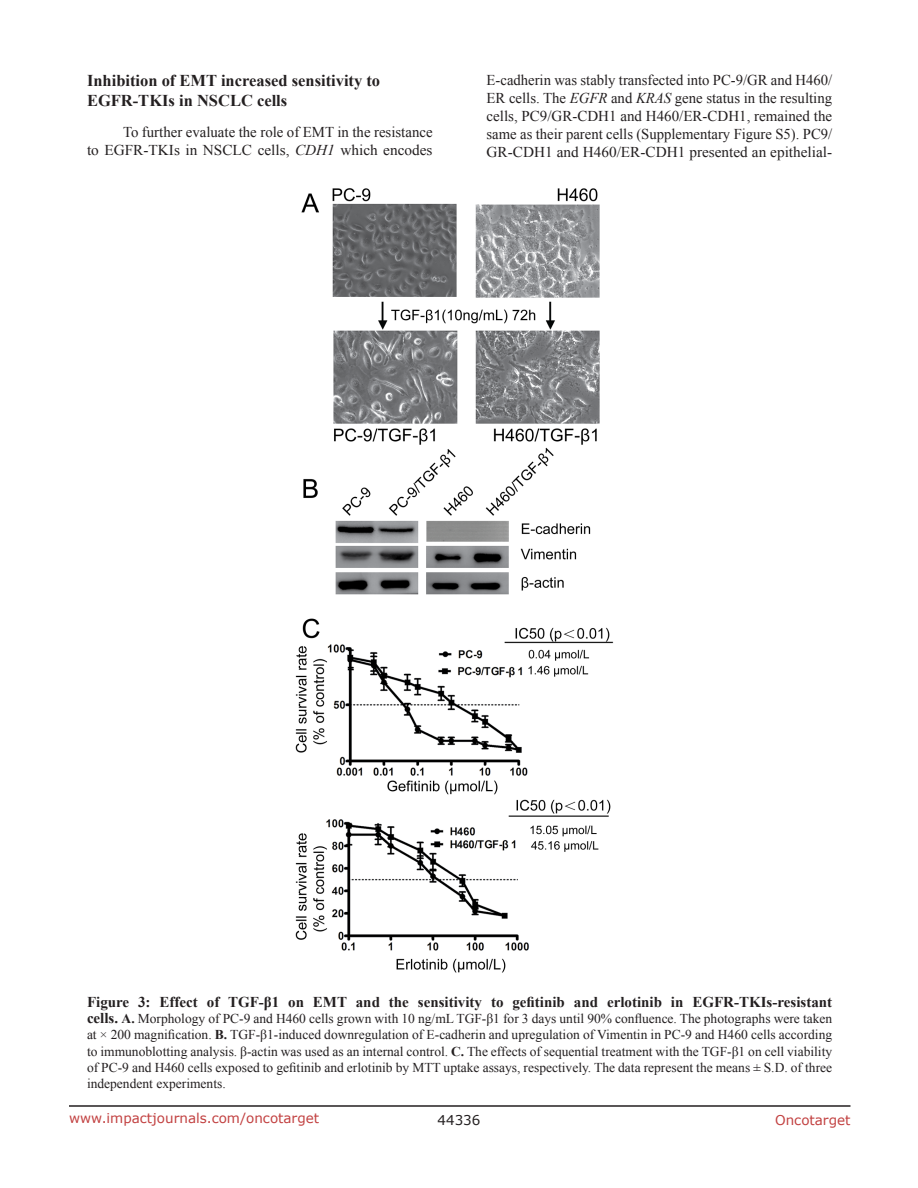
<style>
.page{position:relative;width:918px;height:1188px;background:#fff}
.page>*{position:absolute;margin:0;border:0;box-sizing:border-box;transform-origin:0 0}
.SubHeading{font:700 16.5px/19.8px "Times New Roman";color:#231f20}
.BodyText{font:15px/18px "Times New Roman";color:#231f20;text-align:right}
.FigureText{font:700 15px "Times New Roman";color:#231f20}
.FigureText-2{font:13.5px/16.2px "Times New Roman";color:#231f20;text-align:justify}
.t1{font:13.5px "Verdana";color:#c24141}
.t2{font:13.5px "Verdana";color:#231f20}
.s1{font-style:italic}
.s2{font-weight:700;font-size:15px}
.s3{font-weight:700}
</style>
<div class="page">
<hr style="left:69px;top:1105px;width:781px;height:2px;background:#231f20">
<img style="left:295px;top:188px;width:319px;height:785px">
<p class="SubHeading" style="left:87px;top:70px;width:295px">Inhibition of EMT increased sensitivity to<br>EGFR-TKIs in NSCLC cells</p>
<p class="BodyText" style="left:87px;top:123px;width:347px">To further evaluate the role of EMT in the resistance<br>to EGFR-TKIs in NSCLC cells, <span class="s1">CDH1</span> which encodes</p>
<p class="BodyText" style="left:487px;top:71px;width:347px;text-align:justify">E-cadherin was stably transfected into PC-9/GR and H460/ ER cells. The <span class="s1">EGFR</span> and <span class="s1">KRAS</span> gene status in the resulting cells, PC9/GR-CDH1 and H460/ER-CDH1, remained the same as their parent cells (Supplementary Figure S5). PC9/ GR-CDH1 and H460/ER-CDH1 presented an epithelial-</p>
<p class="FigureText" style="left:87px;top:992px;width:747px">Figure 3: Effect of TGF-β1 on EMT and the sensitivity to gefitinib and erlotinib in EGFR-TKIs-resistant</p>
<p class="FigureText-2" style="left:87px;top:1010px;width:747px"><span class="s2">cells.</span> <span class="s3">A.</span> Morphology of PC-9 and H460 cells grown with 10 ng/mL TGF-β1 for 3 days until 90% confluence. The photographs were taken at × 200 magnification. <span class="s3">B.</span> TGF-β1-induced downregulation of E-cadherin and upregulation of Vimentin in PC-9 and H460 cells according to immunoblotting analysis. β-actin was used as an internal control. <span class="s3">C.</span> The effects of sequential treatment with the TGF-β1 on cell viability of PC-9 and H460 cells exposed to gefitinib and erlotinib by MTT uptake assays, respectively. The data represent the means ± S.D. of three independent experiments.</p>
<p class="t1" style="left:69px;top:1109px;width:252px">www.impactjournals.com/oncotarget</p>
<p class="t2" style="left:438px;top:1111px;width:44px">44336</p>
<p class="t1" style="left:775px;top:1111px;width:77px">Oncotarget</p>
</div>
